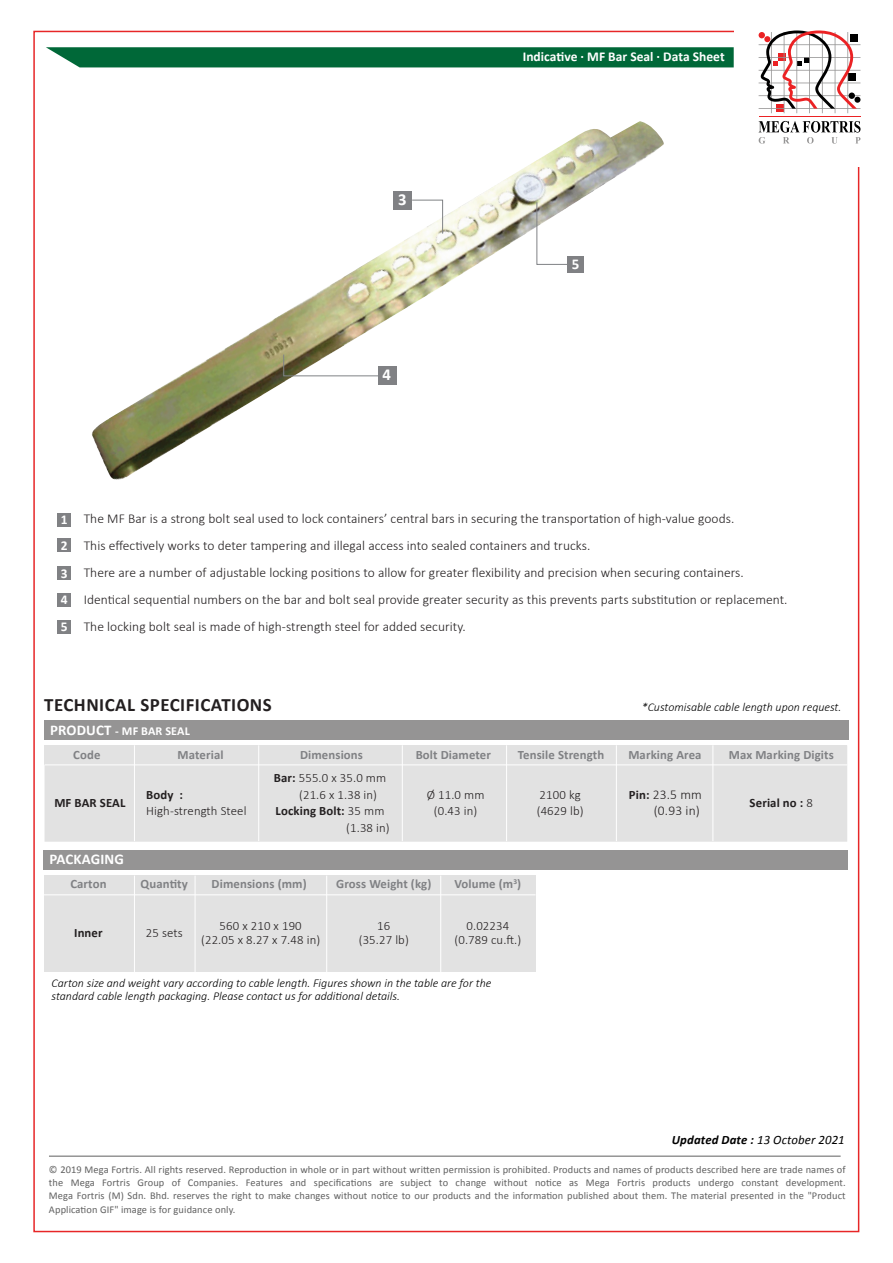
<style>
.page{position:relative;width:893px;height:1263px;background:#fff}
.page>*{position:absolute;margin:0;border:0;box-sizing:border-box;transform-origin:0 0}
.t1{font:700 18.9px "Calibri";letter-spacing:.025em;color:#231f20}
.t2{font:700 16.8px "Calibri";color:#fff}
.t3{font:700 15px "Calibri";color:#fff}
.t4{font:700 14.85px "Calibri";letter-spacing:.01em;color:#fff}
.t5{font:300 13.5px/27px "Calibri";letter-spacing:.005em;color:#231f20;text-align:right}
.t6{font:700 13.5px/26.8px "Calibri";color:#fff}
.t7{font:300 12.75px/13.5px "Calibri";letter-spacing:.01em;color:#231f20;text-align:center}
.t8{font:700 12.75px "Calibri";letter-spacing:.01em;color:#808184}
.t9{font:700 12.75px "Calibri";letter-spacing:.01em;color:#231f20}
.t10{font:italic 12.75px "Calibri";letter-spacing:.01em;color:#000}
.t11{font:700 12.15px "Calibri";letter-spacing:.01em;color:#fff}
.t12{font:italic 300 12px/13.5px "Calibri";color:#000}
.t13{font:10.35px/13.4px "Calibri";letter-spacing:.01em;color:#606060;text-align:justify}
.s1{font-size:14.85px}
.s2{font-weight:700;font-size:12.75px}
.s3{font-weight:700}
.s4{font-weight:300}
</style>
<div class="page">
<div style="left:45px;top:766px;width:802px;height:76px;background:#e2e2e2"></div>
<div style="left:45px;top:745px;width:802px;height:20px;background:#e2e2e2"></div>
<div style="left:44px;top:850px;width:804px;height:20px;background:#959494"></div>
<svg style="left:46px;top:47px;width:688px;height:20px;background:#096d3f"></svg>
<div style="left:44px;top:895px;width:491px;height:76px;background:#e2e2e2"></div>
<div style="left:44px;top:876px;width:491px;height:19px;background:#e2e2e2"></div>
<hr style="left:134px;top:876px;width:1px;height:97px;background:#fff">
<hr style="left:195px;top:876px;width:1px;height:97px;background:#fff">
<hr style="left:326px;top:876px;width:1px;height:97px;background:#fff">
<hr style="left:440px;top:876px;width:1px;height:97px;background:#fff">
<div style="left:44px;top:720px;width:805px;height:20px;background:#959494"></div>
<svg style="left:759px;top:121px;width:101px;height:23px"></svg>
<hr style="left:759px;top:116px;width:101px;height:1px;background:#eb2224">
<svg style="left:759px;top:30px;width:101px;height:83px"></svg>
<div style="left:57px;top:513px;width:14px;height:14px;background:#808184"></div>
<div style="left:57px;top:538px;width:14px;height:14px;background:#808184"></div>
<div style="left:57px;top:566px;width:14px;height:14px;background:#808184"></div>
<div style="left:57px;top:593px;width:14px;height:14px;background:#808184"></div>
<div style="left:57px;top:620px;width:14px;height:14px;background:#808184"></div>
<hr style="left:134px;top:745px;width:1px;height:96px;background:#fff">
<hr style="left:258px;top:745px;width:1px;height:96px;background:#fff">
<hr style="left:402px;top:745px;width:1px;height:96px;background:#fff">
<hr style="left:506px;top:745px;width:1px;height:96px;background:#fff">
<hr style="left:616px;top:745px;width:1px;height:96px;background:#fff">
<hr style="left:713px;top:745px;width:1px;height:96px;background:#fff">
<hr style="left:44px;top:894px;width:491px;height:1px;background:#fff">
<hr style="left:49px;top:1156px;width:792px;height:1px;background:#606060">
<img style="left:92px;top:121px;width:572px;height:359px">
<div style="left:393px;top:191px;width:19px;height:19px;background:#808184"></div>
<svg style="left:411px;top:199px;width:32px;height:35px"></svg>
<svg style="left:283px;top:354px;width:99px;height:23px"></svg>
<svg style="left:536px;top:201px;width:41px;height:64px"></svg>
<div style="left:567px;top:256px;width:17px;height:17px;background:#808184"></div>
<p class="t2" style="left:398px;top:189px;width:10px">3</p>
<p class="t2" style="left:383px;top:364px;width:10px">4</p>
<p class="t6" style="left:523px;top:43px;width:204px">Indicative · MF Bar Seal · Data Sheet</p>
<p class="t3" style="left:572px;top:254px;width:9px">5</p>
<p class="t6" style="left:61px;top:507px;width:8px;line-height:25.5px">1<br>2</p>
<p class="t6" style="left:61px;top:560px;width:8px;text-align:justify">3<br>4<br>5</p>
<p class="t5" style="left:84px;top:504px;width:705px;text-align:left">The MF Bar is a strong bolt seal used to lock containers’ central bars in securing the transportation of high-value goods.<br>This effectively works to deter tampering and illegal access into sealed containers and trucks.<br>There are a number of adjustable locking positions to allow for greater flexibility and precision when securing containers.<br>Identical sequential numbers on the bar and bolt seal provide greater security as this prevents parts substitution or replacement.<br>The locking bolt seal is made of high-strength steel for added security.</p>
<h1 class="t1" style="left:44px;top:693px;width:229px">TECHNICAL SPECIFICATIONS</h1>
<p class="t11" style="left:50px;top:723px;width:141px"><span class="s1">PRODUCT</span> - MF BAR SEAL</p>
<p class="t12" style="left:642px;top:700px;width:201px">*Customisable cable length upon request.</p>
<p class="t8" style="left:73px;top:747px;width:29px">Code</p>
<p class="t8" style="left:178px;top:747px;width:47px">Material</p>
<p class="t8" style="left:300px;top:747px;width:64px">Dimensions</p>
<p class="t8" style="left:416px;top:747px;width:77px">Bolt Diameter</p>
<p class="t8" style="left:518px;top:747px;width:88px">Tensile Strength</p>
<p class="t8" style="left:628px;top:747px;width:75px">Marking Area</p>
<p class="t8" style="left:729px;top:747px;width:107px">Max Marking Digits</p>
<p class="t5" style="left:629px;top:786px;width:75px;line-height:16.5px"><span class="s2">Pin:</span> 23.5 mm (0.93 in)</p>
<p class="t7" style="left:274px;top:771px;width:114px"><span class="s3">Bar:</span> 555.0 x 35.0 mm</p>
<p class="t7" style="left:299px;top:787px;width:79px">(21.6 x 1.38 in)</p>
<p class="t9" style="left:276px;top:803px;width:110px">Locking Bolt: <span class="s4">35 mm</span></p>
<p class="t7" style="left:346px;top:820px;width:45px">(1.38 in)</p>
<p class="t9" style="left:54px;top:794px;width:73px">MF BAR SEAL</p>
<p class="t7" style="left:427px;top:786px;width:59px;line-height:16.5px">Ø 11.0 mm (0.43 in)</p>
<p class="t7" style="left:537px;top:786px;width:48px;line-height:16.5px;text-align:left">2100 kg (4629 lb)</p>
<p class="t9" style="left:146px;top:786px;width:38px">Body :</p>
<p class="t7" style="left:146px;top:804px;width:102px">High-strength Steel</p>
<p class="t9" style="left:750px;top:794px;width:65px">Serial no : <span class="s4">8</span></p>
<p class="t4" style="left:50px;top:849px;width:76px">PACKAGING</p>
<p class="t8" style="left:70px;top:876px;width:38px">Carton</p>
<p class="t8" style="left:141px;top:876px;width:49px">Quantity</p>
<p class="t8" style="left:212px;top:876px;width:97px">Dimensions (mm)</p>
<p class="t8" style="left:336px;top:876px;width:97px">Gross Weight (kg)</p>
<p class="t8" style="left:454px;top:876px;width:68px">Volume (m<sup>3</sup>)</p>
<p class="t7" style="left:201px;top:919px;width:121px">560 x 210 x 190<br>(22.05 x 8.27 x 7.48 in)</p>
<p class="t7" style="left:454px;top:919px;width:68px">0.02234 (0.789 cu.ft.)</p>
<p class="t7" style="left:359px;top:919px;width:52px">16<br>(35.27 lb)</p>
<p class="t9" style="left:74px;top:924px;width:30px">Inner</p>
<p class="t7" style="left:146px;top:926px;width:38px">25 sets</p>
<p class="t12" style="left:52px;top:976px;width:441px">Carton size and weight vary according to cable length. Figures shown in the table are for the standard cable length packaging. Please contact us for additional details.</p>
<p class="t10" style="left:672px;top:1131px;width:174px"><span class="s3">Updated Date :</span> 13 October 2021</p>
<p class="t13" style="left:49px;top:1162px;width:798px">© 2019 Mega Fortris. All rights reserved. Reproduction in whole or in part without written permission is prohibited. Products and names of products described here are trade names of the Mega Fortris Group of Companies. Features and specifications are subject to change without notice as Mega Fortris products undergo constant development.<br>Mega Fortris (M) Sdn. Bhd. reserves the right to make changes without notice to our products and the information published about them. The material presented in the "Product Application GIF" image is for guidance only.</p>
</div>
